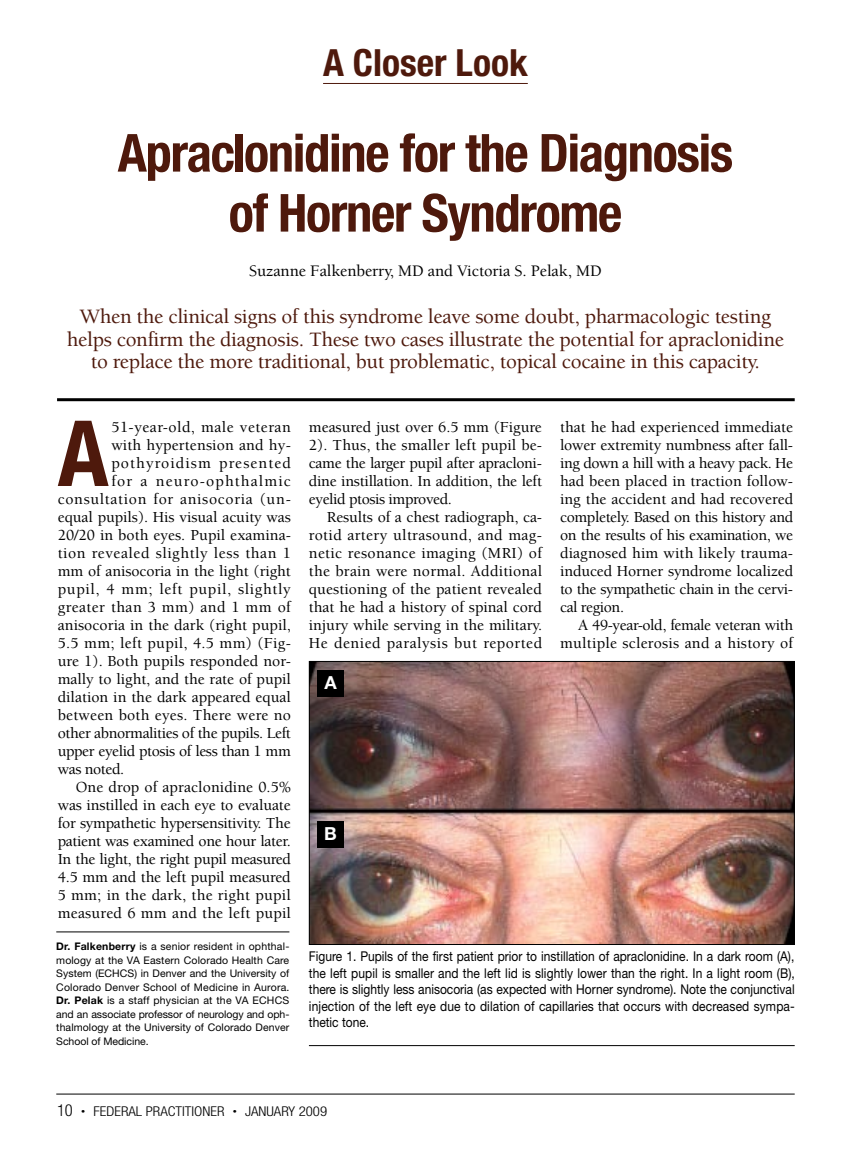
<style>
.page{position:relative;width:851px;height:1161px;background:#fff}
.page>*{position:absolute;margin:0;border:0;box-sizing:border-box;transform-origin:0 0}
.t1{font:700 condensed 91.35px "Helvetica Neue";color:#4e190c}
.t2{font:700 condensed 52.5px/60px "Helvetica Neue";letter-spacing:-.025em;color:#4e190c;text-align:center}
.t3{font:700 condensed 37.5px "Helvetica Neue";color:#4e190c}
.t4{font:500 21px/22.5px "Berkeley";letter-spacing:-.015em;color:#4e190c;text-align:center}
.t5{font:700 18px "Helvetica Neue";color:#fff}
.t6{font:500 16.5px "Berkeley";letter-spacing:-.005em;color:#000}
.t7{font:500 15.75px/18px "Berkeley";letter-spacing:-.005em;color:#000;text-align:justify}
.t8{font:500 15.75px "Berkeley";letter-spacing:-.025em;color:#000}
.t9{font:500 15.75px/18px "Berkeley";letter-spacing:.015em;color:#000;text-align:right}
.t10{font:500 15.75px "Berkeley";letter-spacing:.04em;color:#000}
.t11{font:500 15.75px "Berkeley";letter-spacing:.07em;color:#000}
.t12{font:500 15.75px "Berkeley";letter-spacing:.035em;color:#000}
.t13{font:500 15.75px "Berkeley";letter-spacing:.02em;color:#000}
.t14{font:500 15.75px "Berkeley";letter-spacing:.03em;color:#000}
.t15{font:500 15.75px "Berkeley";letter-spacing:.025em;color:#000}
.t16{font:13.5px/16.5px "Helvetica Neue";letter-spacing:.01em;color:#000;text-align:justify;scale:.89 1}
.t17{font:300 condensed 13.5px "Helvetica Neue";color:#000;scale:1.1 1}
.t18{font:10.5px/13.5px "Helvetica Neue";letter-spacing:.01em;color:#000;text-align:justify}
.s1{font-weight:700}
.s2{font-size:16.5px}
.s3{font-size:7.5px}
</style>
<div class="page">
<hr style="left:56px;top:1094px;width:738px;height:1px;background:#000">
<hr style="left:323px;top:83px;width:205px;height:1px;background:#4e190c">
<hr style="left:57px;top:398px;width:737px;height:3px;background:#000">
<hr style="left:56px;top:932px;width:233px;height:1px;background:#000">
<hr style="left:309px;top:1045px;width:485px;height:1px;background:#000">
<img style="left:311px;top:663px;width:481px;height:280px">
<div style="left:309px;top:661px;width:485px;height:284px;border:1px solid #000"></div>
<div style="left:317px;top:670px;width:27px;height:26px;background:#000"></div>
<div style="left:317px;top:822px;width:27px;height:26px;background:#000"></div>
<h3 class="t3" style="left:323px;top:40px;width:206px">A Closer Look</h3>
<h2 class="t2" style="left:118px;top:122px;width:617px">Apraclonidine for the Diagnosis of Horner Syndrome</h2>
<p class="t6" style="left:249px;top:262px;width:354px">Suzanne Falkenberry, MD and Victoria S. Pelak, MD</p>
<p class="t4" style="left:67px;top:306px;width:718px">When the clinical signs of this syndrome leave some doubt, pharmacologic testing helps confirm the diagnosis. These two cases illustrate the potential for apraclonidine to replace the more traditional, but problematic, topical cocaine in this capacity.</p>
<h1 class="t1" style="left:58px;top:398px;width:52px">A</h1>
<p class="t14" style="left:111px;top:419px;width:181px">51-year-old, male veteran</p>
<p class="t7" style="left:111px;top:436px;width:181px">with hypertension and hy-</p>
<p class="t11" style="left:111px;top:455px;width:181px">pothyroidism presented</p>
<p class="t11" style="left:111px;top:473px;width:181px">for a neuro-ophthalmic</p>
<p class="t10" style="left:58px;top:491px;width:235px">consultation for anisocoria (un-</p>
<p class="t7" style="left:58px;top:508px;width:235px">equal pupils). His visual acuity was</p>
<p class="t7" style="left:58px;top:526px;width:235px">20/20 in both eyes. Pupil examina-</p>
<p class="t12" style="left:58px;top:545px;width:235px">tion revealed slightly less than 1</p>
<p class="t7" style="left:58px;top:562px;width:234px">mm of anisocoria in the light (right</p>
<p class="t10" style="left:58px;top:581px;width:234px">pupil, 4 mm; left pupil, slightly</p>
<p class="t15" style="left:58px;top:599px;width:235px">greater than 3 mm) and 1 mm of</p>
<p class="t7" style="left:58px;top:616px;width:235px">anisocoria in the dark (right pupil,</p>
<p class="t13" style="left:58px;top:635px;width:235px">5.5 mm; left pupil, 4.5 mm) (Fig-</p>
<p class="t7" style="left:58px;top:652px;width:231px">ure 1). Both pupils responded nor--</p>
<p class="t7" style="left:58px;top:670px;width:234px">mally to light, and the rate of pupil</p>
<p class="t7" style="left:58px;top:688px;width:235px">dilation in the dark appeared equal</p>
<p class="t9" style="left:58px;top:706px;width:235px">between both eyes. There were no</p>
<p class="t8" style="left:58px;top:725px;width:234px">other abnormalities of the pupils. Left</p>
<p class="t8" style="left:58px;top:743px;width:234px">upper eyelid ptosis of less than 1 mm</p>
<p class="t8" style="left:58px;top:761px;width:68px">was noted.</p>
<p class="t7" style="left:76px;top:778px;width:217px">One drop of apraclonidine 0.5%</p>
<p class="t7" style="left:58px;top:796px;width:234px">was instilled in each eye to evaluate</p>
<p class="t7" style="left:58px;top:814px;width:234px">for sympathetic hypersensitivity. The</p>
<p class="t8" style="left:58px;top:833px;width:235px">patient was examined one hour later.</p>
<p class="t8" style="left:58px;top:851px;width:234px">In the light, the right pupil measured</p>
<p class="t7" style="left:58px;top:868px;width:234px">4.5 mm and the left pupil measured</p>
<p class="t7" style="left:58px;top:886px;width:234px">5 mm; in the dark, the right pupil</p>
<p class="t9" style="left:58px;top:904px;width:235px">measured 6 mm and the left pupil</p>
<p class="t7" style="left:309px;top:418px;width:235px">measured just over 6.5 mm (Figure 2). Thus, the smaller left pupil be&shy;came the larger pupil after apracloni&shy;dine instillation. In addition, the left eyelid ptosis improved.</p>
<p class="t7" style="left:309px;top:508px;width:235px;text-indent:18px">Results of a chest radiograph, ca&shy;rotid artery ultrasound, and mag&shy;netic resonance imaging (MRI) of the brain were normal. Additional questioning of the patient revealed that he had a history of spinal cord injury while serving in the military.<br>He denied paralysis but reported</p>
<p class="t5" style="left:324px;top:671px;width:14px">A</p>
<p class="t7" style="left:560px;top:418px;width:235px">that he had experienced immediate lower extremity numbness after fall&shy;ing down a hill with a heavy pack. He had been placed in traction follow&shy;ing the accident and had recovered completely. Based on this history and on the results of his examination, we diagnosed him with likely trauma&shy;induced Horner syndrome localized to the sympathetic chain in the cervi&shy;cal region.</p>
<p class="t9" style="left:560px;top:616px;width:235px">A 49-year-old, female veteran with multiple sclerosis and a history of</p>
<p class="t5" style="left:324px;top:823px;width:14px">B</p>
<p class="t18" style="left:56px;top:940px;width:235px"><span class="s1">Dr. Falkenberry</span> is a senior resident in ophthal&shy;mology at the VA Eastern Colorado Health Care System (ECHCS) in Denver and the University of Colorado Denver School of Medicine in Aurora.<br><span class="s1">Dr. Pelak</span> is a staff physician at the VA ECHCS and an associate professor of neurology and oph&shy;thalmology at the University of Colorado Denver School of Medicine.</p>
<p class="t16" style="left:309px;top:948px;width:547px">Figure 1. Pupils of the first patient prior to instillation of apraclonidine. In a dark room (A), the left pupil is smaller and the left lid is slightly lower than the right. In a light room (B), there is slightly less anisocoria (as expected with Horner syndrome). Note the conjunctival injection of the left eye due to dilation of capillaries that occurs with decreased sympa&shy;thetic tone.</p>
<p class="t17" style="left:57px;top:1104px;width:247px"><span class="s2">10</span> <span class="s3">•</span> FEDERAL PRACTITIONER <span class="s3">•</span> JANUARY 2009</p>
</div>
